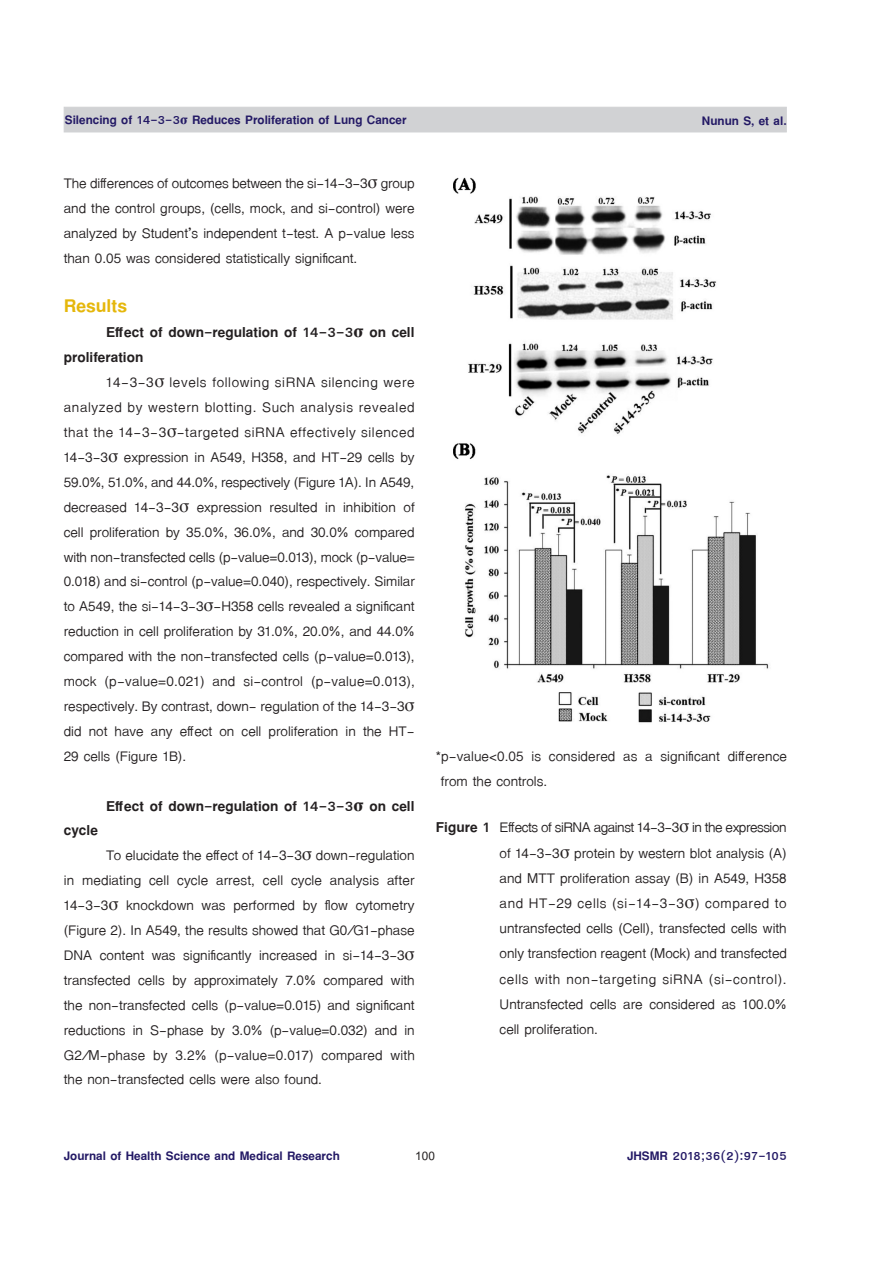
<style>
.page{position:relative;width:893px;height:1263px;background:#fff}
.page>*{position:absolute;margin:0;border:0;box-sizing:border-box;transform-origin:0 0}
.t1{font:700 27px "TF Lanna";color:#e5b70b}
.t2{font:21px/24.9px "TF Lanna";color:#231f20;text-align:justify}
.t3{font:700 21px/24.9px "TF Lanna";color:#231f20}
.t4{font:700 18px "TF Lanna";color:#231965}
.t5{font:700 18px "Cordia UPC";color:#231f20}
.s1{font-family:"Times";font-size:13.5px}
.s2{font-family:"Times";font-size:18px}
.s3{font-weight:700}
</style>
<div class="page">
<div style="left:64px;top:107px;width:723px;height:25px;background:#d1d2d4"></div>
<img style="left:454px;top:177px;width:315px;height:546px">
<p class="t4" style="left:65px;top:109px;width:343px">Silencing of 14-3-3<span class="s1">σ</span> Reduces Proliferation of Lung Cancer</p>
<p class="t4" style="left:702px;top:109px;width:86px">Nunun S, et al.</p>
<p class="t2" style="left:64px;top:171px;width:352px">The differences of outcomes between the si-14-3-3<span class="s2">σ</span> group and the control groups, (cells, mock, and si-control) were analyzed by Student’s independent t-test. A p-value less than 0.05 was considered statistically significant.</p>
<p class="t1" style="left:64px;top:289px;width:65px">Results</p>
<p class="t3" style="left:64px;top:320px;width:352px;text-indent:43px">Effect of down-regulation of 14-3-3<span class="s2">σ</span> on cell proliferation</p>
<p class="t2" style="left:64px;top:370px;width:353px;text-indent:43px">14-3-3<span class="s2">σ</span> levels following siRNA silencing were analyzed by western blotting. Such analysis revealed that the 14-3-3<span class="s2">σ</span>-targeted siRNA effectively silenced 14-3-3<span class="s2">σ</span> expression in A549, H358, and HT-29 cells by 59.0%, 51.0%, and 44.0%, respectively (Figure 1A). In A549, decreased 14-3-3<span class="s2">σ</span> expression resulted in inhibition of cell proliferation by 35.0%, 36.0%, and 30.0% compared with non-transfected cells (p-value=0.013), mock (p-value= 0.018) and si-control (p-value=0.040), respectively. Similar to A549, the si-14-3-3<span class="s2">σ</span>-H358 cells revealed a significant reduction in cell proliferation by 31.0%, 20.0%, and 44.0% compared with the non-transfected cells (p-value=0.013), mock (p-value=0.021) and si-control (p-value=0.013), respectively. By contrast, down- regulation of the 14-3-3<span class="s2">σ </span>did not have any effect on cell proliferation in the HT-29 cells (Figure 1B).</p>
<p class="t3" style="left:106px;top:793px;width:310px">Effect of down-regulation of 14-3-3<span class="s2">σ</span> on cell</p>
<p class="t3" style="left:64px;top:818px;width:36px">cycle</p>
<p class="t2" style="left:64px;top:843px;width:353px;text-indent:43px">To elucidate the effect of 14-3-3<span class="s2">σ</span> down-regulation in mediating cell cycle arrest, cell cycle analysis after 14-3-3<span class="s2">σ</span> knockdown was performed by flow cytometry (Figure 2). In A549, the results showed that G0/G1-phase DNA content was significantly increased in si-14-3-3<span class="s2">σ </span>transfected cells by approximately 7.0% compared with the non-transfected cells (p-value=0.015) and significant reductions in S-phase by 3.0% (p-value=0.032) and in G2/M-phase by 3.2% (p-value=0.017) compared with the non-transfected cells were also found.</p>
<p class="t2" style="left:436px;top:743px;width:353px">*p-value&lt;0.05 is considered as a significant difference from the controls.</p>
<p class="t2" style="left:500px;top:815px;width:289px;text-indent:-64px"><span class="s3">Figure 1</span> Effects of siRNA against 14-3-3<span class="s2">σ</span> in the expression of 14-3-3<span class="s2">σ</span> protein by western blot analysis (A) and MTT proliferation assay (B) in A549, H358 and HT-29 cells (si-14-3-3<span class="s2">σ</span>) compared to untransfected cells (Cell), transfected cells with only transfection reagent (Mock) and transfected cells with non-targeting siRNA (si-control).<br>Untransfected cells are considered as 100.0% cell proliferation.</p>
<p class="t4" style="left:64px;top:1145px;width:277px">Journal of Health Science and Medical Research</p>
<p class="t5" style="left:415px;top:1145px;width:21px">100</p>
<p class="t4" style="left:627px;top:1145px;width:161px">JHSMR 2018;36(2):97-105</p>
</div>
